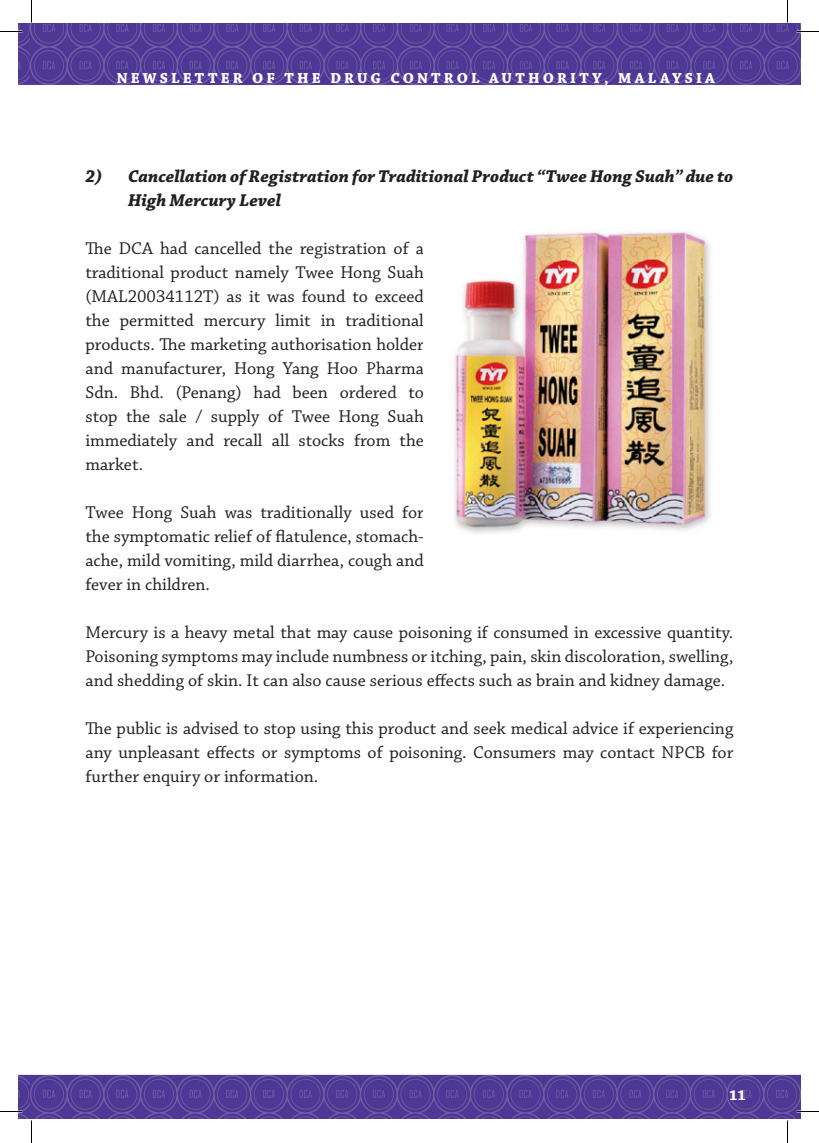
<style>
.page{position:relative;width:819px;height:1143px;background:#fff}
.page>*{position:absolute;margin:0;border:0;box-sizing:border-box;transform-origin:0 0}
.Text{font:18px/24px "Chaparral Pro";color:#231f20;text-align:justify}
.Text_Bold_Italic_Num{font:italic 700 18px/24px "Chaparral Pro";color:#231f20}
.t1{font:700 15.3px "Chaparral Pro";letter-spacing:.205em;color:#fff}
.t2{font:700 15px "Chaparral Pro";color:#fff}
</style>
<div class="page">
<img style="left:19px;top:23px;width:781px;height:1095px">
<img style="left:30px;top:23px;width:3px;height:1095px">
<img style="left:424px;top:197px;width:313px;height:352px">
<svg style="left:0;top:31px;width:22px;height:1px"></svg>
<svg style="left:796px;top:31px;width:23px;height:1px"></svg>
<svg style="left:0;top:1111px;width:22px;height:1px"></svg>
<svg style="left:796px;top:1111px;width:23px;height:1px"></svg>
<svg style="left:31px;top:0;width:1px;height:22px"></svg>
<svg style="left:31px;top:1120px;width:1px;height:23px"></svg>
<svg style="left:787px;top:0;width:1px;height:22px"></svg>
<svg style="left:787px;top:1120px;width:1px;height:23px"></svg>
<p class="t1" style="left:117px;top:69px;width:599px">NEWSLETTER OF THE DRUG CONTROL AUTHORITY, MALAYSIA</p>
<p class="Text_Bold_Italic_Num" style="left:128px;top:165px;width:607px;text-indent:-43px">2) Cancellation of Registration for Traditional Product “Twee Hong Suah” due to<br>High Mercury Level</p>
<p class="Text" style="left:86px;top:237px;width:340px">The DCA had cancelled the registration of a traditional product namely Twee Hong Suah (MAL20034112T) as it was found to exceed the permitted mercury limit in traditional products. The marketing authorisation holder and manufacturer, Hong Yang Hoo Pharma Sdn. Bhd. (Penang) had been ordered to stop the sale / supply of Twee Hong Suah immediately and recall all stocks from the market.</p>
<p class="Text" style="left:86px;top:501px;width:340px">Twee Hong Suah was traditionally used for the symptomatic relief of flatulence, stomach&shy;ache, mild vomiting, mild diarrhea, cough and fever in children.</p>
<p class="Text" style="left:86px;top:621px;width:650px">Mercury is a heavy metal that may cause poisoning if consumed in excessive quantity.<br>Poisoning symptoms may include numbness or itching, pain, skin discoloration, swelling, and shedding of skin. It can also cause serious effects such as brain and kidney damage.</p>
<p class="Text" style="left:86px;top:717px;width:649px">The public is advised to stop using this product and seek medical advice if experiencing any unpleasant effects or symptoms of poisoning. Consumers may contact NPCB for further enquiry or information.</p>
<p class="t2" style="left:729px;top:1086px;width:18px">11</p>
</div>
